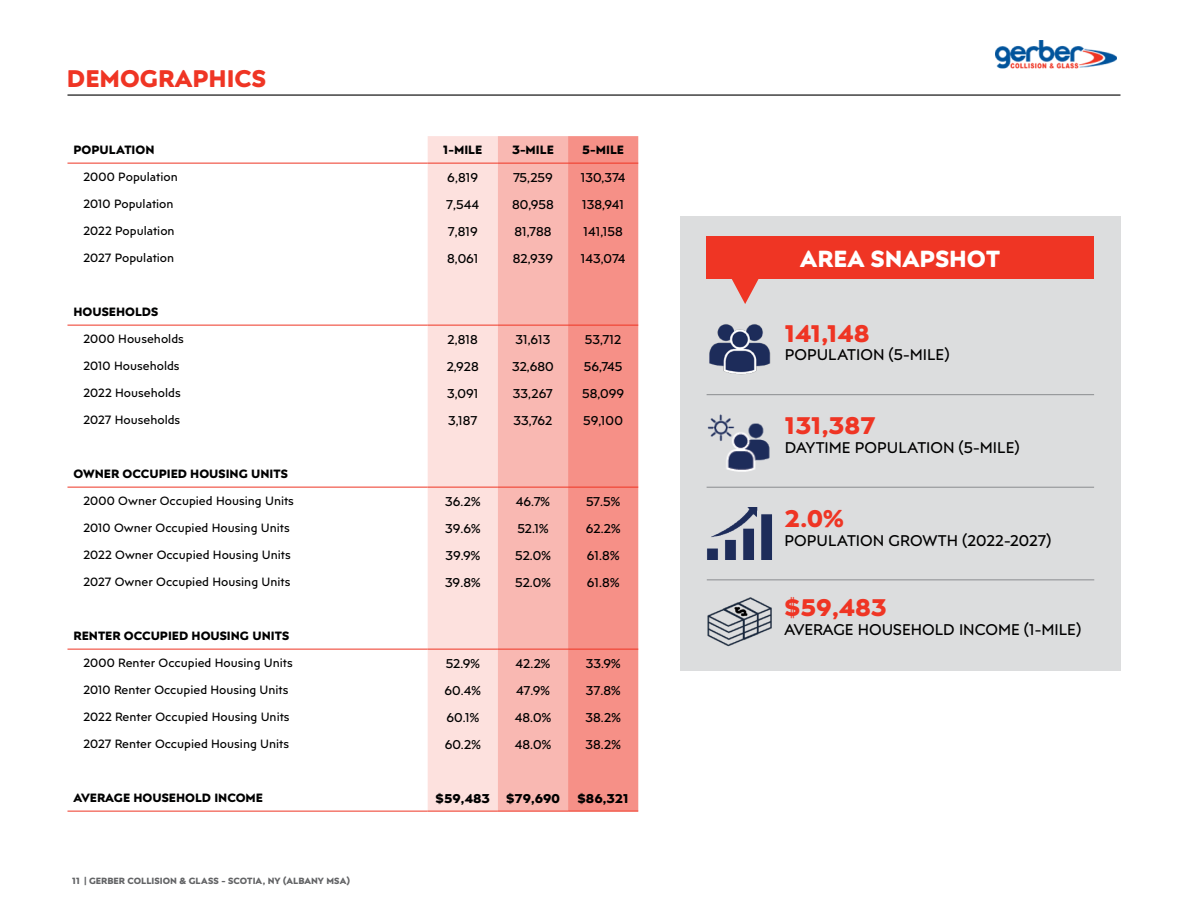
<style>
.page{position:relative;width:1188px;height:918px;background:#fff}
.page>*{position:absolute;margin:0;border:0;box-sizing:border-box;transform-origin:0 0}
.t1{font:700 24px "Posterama Text";color:#ef3524}
.t2{font:700 23.25px "Posterama Text";color:#fff}
.t3{font:15.45px "Posterama Text";color:#000}
.t4{font:12.75px "Posterama Text";color:#000}
.t5{font:700 12.75px "Posterama Text";color:#000}
.t6{font:12px "Posterama Text";color:#000}
.t7{font:700 12px "Posterama Text";color:#000101}
.t8{font:700 9px "Posterama Text";color:#636466}
</style>
<div class="page">
<hr style="left:68px;top:94px;width:1052px;height:2px;background:#000">
<img style="left:995px;top:40px;width:122px;height:29px">
<div style="left:680px;top:216px;width:440px;height:455px;background:#dcddde"></div>
<svg style="left:732px;top:279px;width:27px;height:25px"></svg>
<div style="left:707px;top:236px;width:387px;height:43px;background:#ef3524"></div>
<img style="left:709px;top:324px;width:62px;height:50px">
<img style="left:707px;top:414px;width:63px;height:58px">
<img style="left:707px;top:508px;width:65px;height:51px">
<img style="left:707px;top:597px;width:65px;height:49px">
<hr style="left:707px;top:394px;width:387px;height:1px;background:#939598">
<hr style="left:707px;top:487px;width:387px;height:1px;background:#939598">
<hr style="left:707px;top:579px;width:387px;height:1px;background:#939598">
<div style="left:428px;top:136px;width:70px;height:675px;background:#fde1de"></div>
<div style="left:498px;top:136px;width:70px;height:675px;background:#f9b8b2"></div>
<div style="left:568px;top:136px;width:70px;height:675px;background:#f69087"></div>
<hr style="left:68px;top:163px;width:360px;height:1px;background:#ef3524">
<hr style="left:68px;top:325px;width:360px;height:1px;background:#ef3524">
<hr style="left:68px;top:487px;width:360px;height:1px;background:#ef3524">
<hr style="left:68px;top:649px;width:360px;height:1px;background:#ef3524">
<hr style="left:68px;top:811px;width:360px;height:1px;background:#ef3524">
<hr style="left:428px;top:163px;width:70px;height:1px;background:#ef3524">
<hr style="left:498px;top:163px;width:70px;height:1px;background:#ef3524">
<hr style="left:568px;top:163px;width:70px;height:1px;background:#ef3524">
<hr style="left:428px;top:325px;width:70px;height:1px;background:#ef3524">
<hr style="left:498px;top:325px;width:70px;height:1px;background:#ef3524">
<hr style="left:568px;top:325px;width:70px;height:1px;background:#ef3524">
<hr style="left:428px;top:487px;width:70px;height:1px;background:#ef3524">
<hr style="left:498px;top:487px;width:70px;height:1px;background:#ef3524">
<hr style="left:568px;top:487px;width:70px;height:1px;background:#ef3524">
<hr style="left:428px;top:649px;width:70px;height:1px;background:#ef3524">
<hr style="left:498px;top:649px;width:70px;height:1px;background:#ef3524">
<hr style="left:568px;top:649px;width:70px;height:1px;background:#ef3524">
<hr style="left:428px;top:811px;width:70px;height:1px;background:#ef3524">
<hr style="left:498px;top:811px;width:70px;height:1px;background:#ef3524">
<hr style="left:568px;top:811px;width:70px;height:1px;background:#ef3524">
<h1 class="t1" style="left:67px;top:62px;width:201px">DEMOGRAPHICS</h1>
<p class="t7" style="left:74px;top:142px;width:83px">POPULATION</p>
<p class="t7" style="left:443px;top:142px;width:41px">1-MILE</p>
<p class="t7" style="left:512px;top:142px;width:43px">3-MILE</p>
<p class="t7" style="left:582px;top:142px;width:43px">5-MILE</p>
<p class="t6" style="left:83px;top:170px;width:96px">2000 Population</p>
<p class="t4" style="left:447px;top:169px;width:32px">6,819</p>
<p class="t4" style="left:513px;top:169px;width:41px">75,259</p>
<p class="t4" style="left:581px;top:169px;width:46px">130,374</p>
<p class="t6" style="left:83px;top:197px;width:92px">2010 Population</p>
<p class="t4" style="left:446px;top:196px;width:34px">7,544</p>
<p class="t4" style="left:512px;top:196px;width:43px">80,958</p>
<p class="t4" style="left:582px;top:196px;width:43px">138,941</p>
<p class="t6" style="left:83px;top:224px;width:93px">2022 Population</p>
<p class="t4" style="left:448px;top:223px;width:32px">7,819</p>
<p class="t4" style="left:514px;top:223px;width:39px">81,788</p>
<p class="t4" style="left:584px;top:223px;width:41px">141,158</p>
<p class="t6" style="left:83px;top:251px;width:92px">2027 Population</p>
<p class="t4" style="left:447px;top:250px;width:33px">8,061</p>
<p class="t4" style="left:513px;top:250px;width:42px">82,939</p>
<p class="t4" style="left:581px;top:250px;width:46px">143,074</p>
<p class="t7" style="left:74px;top:304px;width:86px">HOUSEHOLDS</p>
<p class="t6" style="left:83px;top:332px;width:102px">2000 Households</p>
<p class="t4" style="left:448px;top:331px;width:32px">2,818</p>
<p class="t4" style="left:515px;top:331px;width:37px">31,613</p>
<p class="t4" style="left:585px;top:331px;width:38px">53,712</p>
<p class="t6" style="left:83px;top:359px;width:98px">2010 Households</p>
<p class="t4" style="left:447px;top:358px;width:34px">2,928</p>
<p class="t4" style="left:512px;top:358px;width:43px">32,680</p>
<p class="t4" style="left:584px;top:358px;width:40px">56,745</p>
<p class="t6" style="left:83px;top:386px;width:99px">2022 Households</p>
<p class="t4" style="left:447px;top:385px;width:33px">3,091</p>
<p class="t4" style="left:513px;top:385px;width:41px">33,267</p>
<p class="t4" style="left:582px;top:385px;width:44px">58,099</p>
<p class="t6" style="left:83px;top:413px;width:98px">2027 Households</p>
<p class="t4" style="left:448px;top:412px;width:31px">3,187</p>
<p class="t4" style="left:514px;top:412px;width:40px">33,762</p>
<p class="t4" style="left:583px;top:412px;width:41px">59,100</p>
<p class="t7" style="left:74px;top:466px;width:216px">OWNER OCCUPIED HOUSING UNITS</p>
<p class="t6" style="left:83px;top:494px;width:212px">2000 Owner Occupied Housing Units</p>
<p class="t4" style="left:445px;top:493px;width:37px">36.2%</p>
<p class="t4" style="left:516px;top:493px;width:36px">46.7%</p>
<p class="t4" style="left:586px;top:493px;width:36px">57.5%</p>
<p class="t6" style="left:83px;top:521px;width:208px">2010 Owner Occupied Housing Units</p>
<p class="t4" style="left:445px;top:520px;width:37px">39.6%</p>
<p class="t4" style="left:517px;top:520px;width:33px">52.1%</p>
<p class="t4" style="left:586px;top:520px;width:36px">62.2%</p>
<p class="t6" style="left:83px;top:548px;width:209px">2022 Owner Occupied Housing Units</p>
<p class="t4" style="left:445px;top:547px;width:36px">39.9%</p>
<p class="t4" style="left:515px;top:547px;width:37px">52.0%</p>
<p class="t4" style="left:587px;top:547px;width:34px">61.8%</p>
<p class="t6" style="left:83px;top:575px;width:209px">2027 Owner Occupied Housing Units</p>
<p class="t4" style="left:445px;top:574px;width:37px">39.8%</p>
<p class="t4" style="left:515px;top:574px;width:37px">52.0%</p>
<p class="t4" style="left:587px;top:574px;width:34px">61.8%</p>
<p class="t7" style="left:74px;top:628px;width:217px">RENTER OCCUPIED HOUSING UNITS</p>
<p class="t6" style="left:83px;top:656px;width:211px">2000 Renter Occupied Housing Units</p>
<p class="t4" style="left:446px;top:655px;width:36px">52.9%</p>
<p class="t4" style="left:516px;top:655px;width:36px">42.2%</p>
<p class="t4" style="left:586px;top:655px;width:36px">33.9%</p>
<p class="t6" style="left:83px;top:683px;width:207px">2010 Renter Occupied Housing Units</p>
<p class="t4" style="left:445px;top:682px;width:38px">60.4%</p>
<p class="t4" style="left:516px;top:682px;width:35px">47.9%</p>
<p class="t4" style="left:586px;top:682px;width:36px">37.8%</p>
<p class="t6" style="left:83px;top:710px;width:208px">2022 Renter Occupied Housing Units</p>
<p class="t4" style="left:446px;top:709px;width:34px">60.1%</p>
<p class="t4" style="left:515px;top:709px;width:38px">48.0%</p>
<p class="t4" style="left:586px;top:709px;width:37px">38.2%</p>
<p class="t6" style="left:83px;top:737px;width:207px">2027 Renter Occupied Housing Units</p>
<p class="t4" style="left:445px;top:736px;width:38px">60.2%</p>
<p class="t4" style="left:515px;top:736px;width:38px">48.0%</p>
<p class="t4" style="left:586px;top:736px;width:37px">38.2%</p>
<p class="t7" style="left:74px;top:790px;width:191px">AVERAGE HOUSEHOLD INCOME</p>
<p class="t5" style="left:436px;top:789px;width:56px">$59,483</p>
<p class="t5" style="left:506px;top:789px;width:55px">$79,690</p>
<p class="t5" style="left:578px;top:789px;width:53px">$86,321</p>
<p class="t8" style="left:72px;top:875px;width:279px">11 | GERBER COLLISION &amp; GLASS - SCOTIA, NY (ALBANY MSA)</p>
<h2 class="t2" style="left:800px;top:243px;width:201px">AREA SNAPSHOT</h2>
<h1 class="t1" style="left:785px;top:317px;width:86px">141,148</h1>
<p class="t3" style="left:785px;top:345px;width:166px">POPULATION (5-MILE)</p>
<h1 class="t1" style="left:785px;top:409px;width:93px">131,387</h1>
<p class="t3" style="left:785px;top:438px;width:236px">DAYTIME POPULATION (5-MILE)</p>
<h1 class="t1" style="left:785px;top:502px;width:61px">2.0%</h1>
<p class="t3" style="left:785px;top:530px;width:268px">POPULATION GROWTH (2022-2027)</p>
<h1 class="t1" style="left:785px;top:591px;width:104px">$59,483</h1>
<p class="t3" style="left:785px;top:619px;width:298px">AVERAGE HOUSEHOLD INCOME (1-MILE)</p>
</div>
